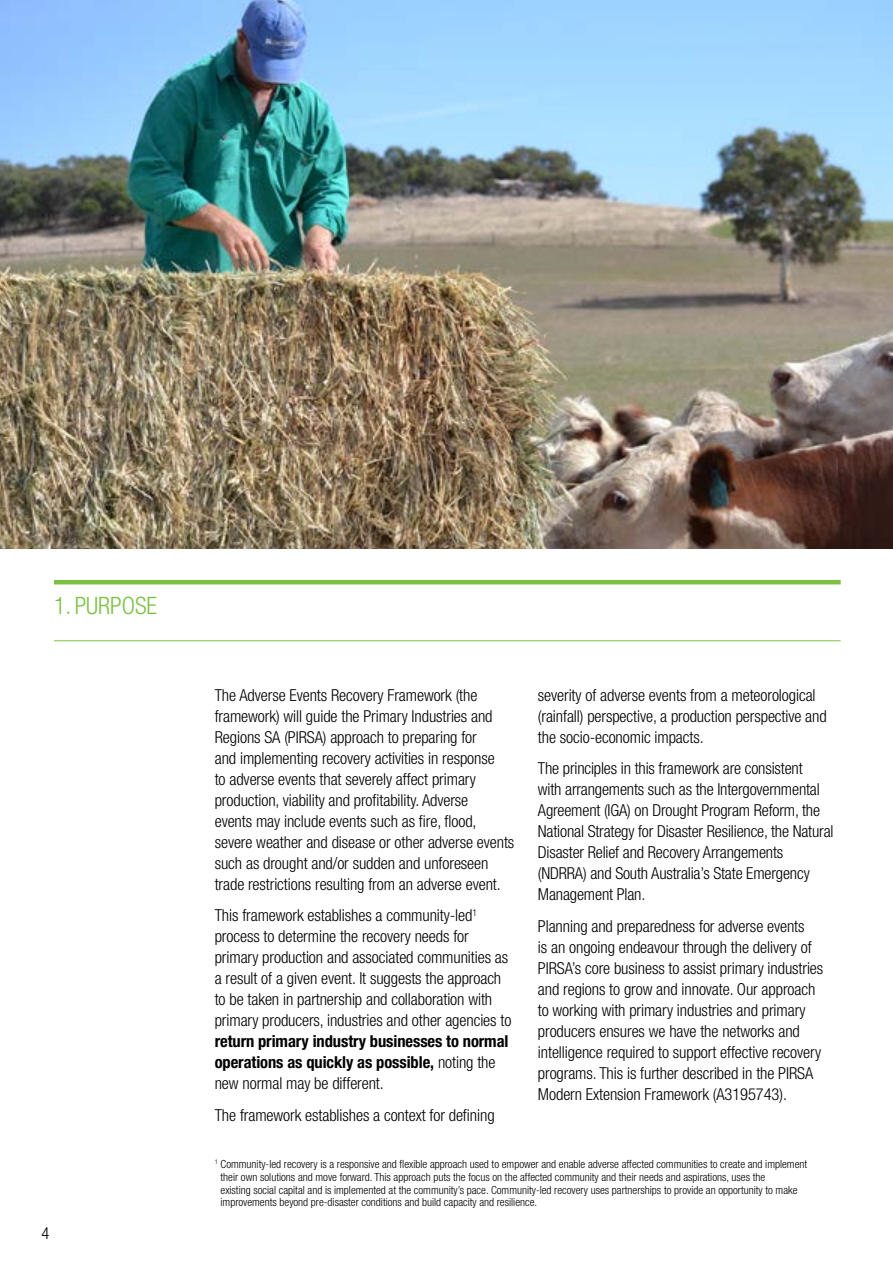
<style>
.page{position:relative;width:893px;height:1263px;background:#fff}
.page>*{position:absolute;margin:0;border:0;box-sizing:border-box;transform-origin:0 0}
.t1{font:300 condensed 24px "Helvetica Neue LT Std";color:#7ac143}
.t2{font:300 condensed 16.5px/21px "Helvetica Neue LT Std";letter-spacing:-.005em;color:#000}
.t3{font:700 condensed 16.5px/21px "Helvetica Neue LT Std";letter-spacing:-.005em;color:#000}
.t4{font:300 condensed 11.25px/12.8px "Helvetica Neue LT Std";color:#000}
.s1{font-weight:300}
</style>
<div class="page">
<hr style="left:54px;top:580px;width:787px;height:4px;background:#7ac143">
<hr style="left:54px;top:640px;width:787px;height:1px;background:#7ac143">
<img style="left:0;top:0;width:893px;height:549px">
<h1 class="t1" style="left:54px;top:592px;width:105px">1. PURPOSE</h1>
<p class="t2" style="left:41px;top:1222px;width:9px">4</p>
<p class="t2" style="left:215px;top:684px;width:301px">The Adverse Events Recovery Framework (the framework) will guide the Primary Industries and Regions SA (PIRSA) approach to preparing for<br>and implementing recovery activities in response<br>to adverse events that severely affect primary production, viability and profitability. Adverse<br>events may include events such as fire, flood, severe weather and disease or other adverse events such as drought and/or sudden and unforeseen trade restrictions resulting from an adverse event.</p>
<p class="t2" style="left:215px;top:905px;width:298px">This framework establishes a community-led<sup>1 </sup>process to determine the recovery needs for primary production and associated communities as a result of a given event. It suggests the approach to be taken in partnership and collaboration with primary producers, industries and other agencies to</p>
<p class="t3" style="left:215px;top:1031px;width:295px">return primary industry businesses to normal operations as quickly as possible, <span class="s1">noting the new normal may be different.</span></p>
<p class="t2" style="left:215px;top:1104px;width:281px">The framework establishes a context for defining</p>
<p class="t2" style="left:538px;top:684px;width:290px">severity of adverse events from a meteorological (rainfall) perspective, a production perspective and the socio-economic impacts.</p>
<p class="t2" style="left:538px;top:758px;width:297px">The principles in this framework are consistent<br>with arrangements such as the Intergovernmental Agreement (IGA) on Drought Program Reform, the National Strategy for Disaster Resilience, the Natural Disaster Relief and Recovery Arrangements (NDRRA) and South Australia’s State Emergency Management Plan.</p>
<p class="t2" style="left:538px;top:915px;width:287px">Planning and preparedness for adverse events<br>is an ongoing endeavour through the delivery of PIRSA’s core business to assist primary industries and regions to grow and innovate. Our approach to working with primary industries and primary producers ensures we have the networks and intelligence required to support effective recovery programs. This is further described in the PIRSA Modern Extension Framework (A3195743).</p>
<p class="t4" style="left:221px;top:1157px;width:588px;text-indent:-6px"><sup>1</sup> Community-led recovery is a responsive and flexible approach used to empower and enable adverse affected communities to create and implement their own solutions and move forward. This approach puts the focus on the affected community and their needs and aspirations, uses the<br>existing social capital and is implemented at the community’s pace. Community-led recovery uses partnerships to provide an opportunity to make improvements beyond pre-disaster conditions and build capacity and resilience.</p>
</div>
